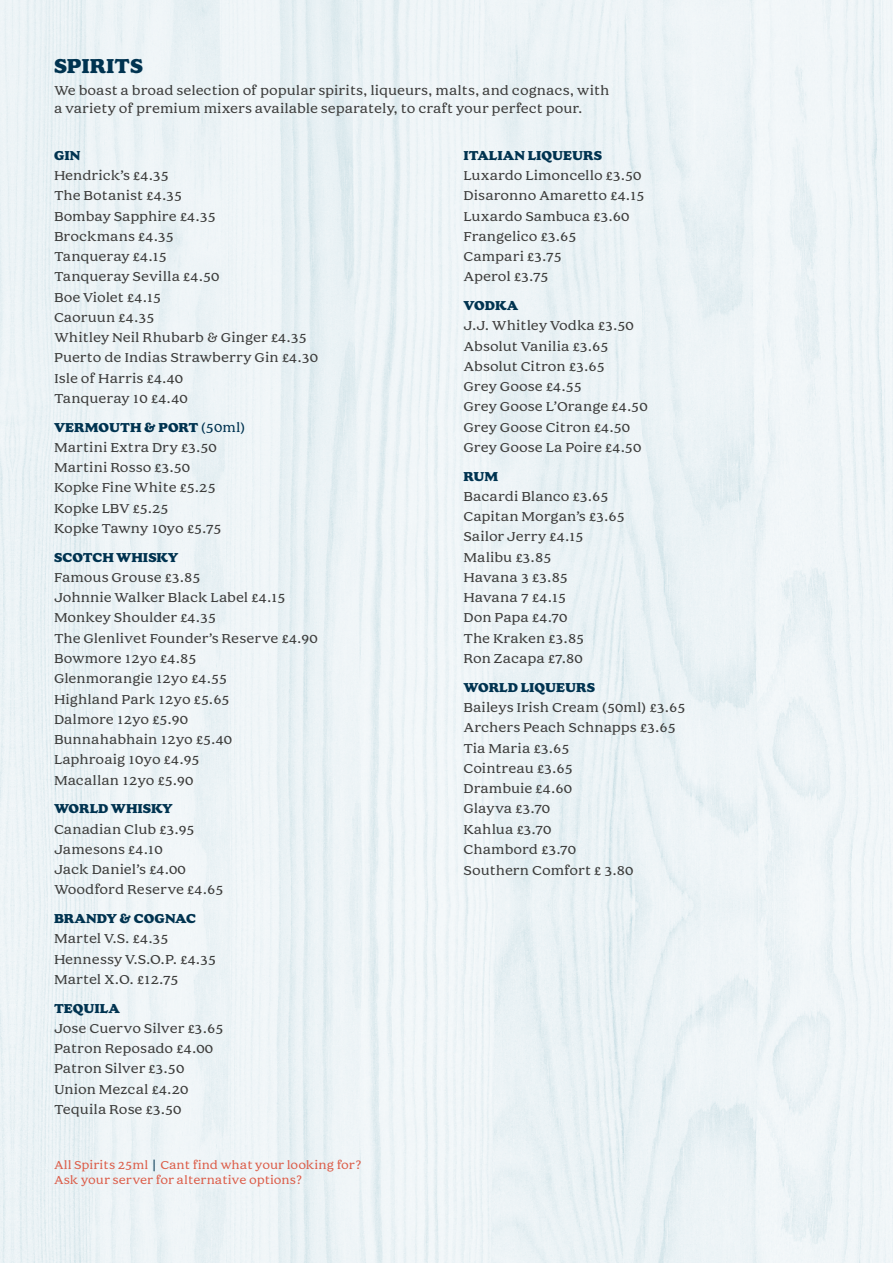
<style>
.page{position:relative;width:893px;height:1263px;background:#fff}
.page>*{position:absolute;margin:0;border:0;box-sizing:border-box;transform-origin:0 0}
.t1{font:800 21px "Cream";color:#003350}
.t2{font:13.5px/20.2px "Cream";color:#3c3c3b}
.t3{font:800 13.5px "Cream";color:#003350}
.t4{font:12px/15px "Cream";color:#dc5e4a}
.s1{font-weight:800;color:#003350}
.s2{color:#003350}
</style>
<div class="page">
<img style="left:0;top:0;width:893px;height:1263px">
<h1 class="t1" style="left:54px;top:54px;width:90px">SPIRITS</h1>
<p class="t2" style="left:54px;top:82px;width:557px;line-height:18px">We boast a broad selection of popular spirits, liqueurs, malts, and cognacs, with a variety of premium mixers available separately, to craft your perfect pour.</p>
<p class="t3" style="left:54px;top:148px;width:28px">GIN</p>
<p class="t2" style="left:54px;top:166px;width:265px">Hendrick’s £4.35<br>The Botanist £4.35<br>Bombay Sapphire £4.35<br>Brockmans £4.35<br>Tanqueray £4.15<br>Tanqueray Sevilla £4.50<br>Boe Violet £4.15<br>Caoruun £4.35<br>Whitley Neil Rhubarb &amp; Ginger £4.35<br>Puerto de Indias Strawberry Gin £4.30<br>Isle of Harris £4.40<br>Tanqueray 10 £4.40</p>
<p class="t2" style="left:54px;top:418px;width:193px"><span class="s1">VERMOUTH &amp; PORT</span> <span class="s2">(50ml)<br></span>Martini Extra Dry £3.50<br>Martini Rosso £3.50<br>Kopke Fine White £5.25<br>Kopke LBV £5.25<br>Kopke Tawny 10yo £5.75</p>
<p class="t3" style="left:54px;top:550px;width:126px">SCOTCH WHISKY</p>
<p class="t2" style="left:54px;top:568px;width:265px">Famous Grouse £3.85<br>Johnnie Walker Black Label £4.15<br>Monkey Shoulder £4.35<br>The Glenlivet Founder’s Reserve £4.90<br>Bowmore 12yo £4.85<br>Glenmorangie 12yo £4.55<br>Highland Park 12yo £5.65<br>Dalmore 12yo £5.90<br>Bunnahabhain 12yo £5.40<br>Laphroaig 10yo £4.95<br>Macallan 12yo £5.90</p>
<p class="t3" style="left:54px;top:801px;width:120px">WORLD WHISKY</p>
<p class="t2" style="left:54px;top:819px;width:171px">Canadian Club £3.95<br>Jamesons £4.10<br>Jack Daniel’s £4.00<br>Woodford Reserve £4.65</p>
<p class="t3" style="left:54px;top:911px;width:143px">BRANDY &amp; COGNAC</p>
<p class="t2" style="left:54px;top:929px;width:164px">Martel V.S. £4.35<br>Hennessy V.S.O.P. £4.35<br>Martel X.O. £12.75</p>
<p class="t3" style="left:54px;top:1000px;width:68px">TEQUILA</p>
<p class="t2" style="left:54px;top:1019px;width:171px">Jose Cuervo Silver £3.65<br>Patron Reposado £4.00<br>Patron Silver £3.50<br>Union Mezcal £4.20<br>Tequila Rose £3.50</p>
<p class="t4" style="left:54px;top:1158px;width:309px">All Spirits 25ml <span class="s2">|</span> Cant find what your looking for?<br>Ask your server for alternative options?</p>
<p class="t3" style="left:463px;top:148px;width:140px">ITALIAN LIQUEURS</p>
<p class="t2" style="left:463px;top:166px;width:182px">Luxardo Limoncello £3.50<br>Disaronno Amaretto £4.15<br>Luxardo Sambuca £3.60<br>Frangelico £3.65<br>Campari £3.75<br>Aperol £3.75</p>
<p class="t3" style="left:463px;top:298px;width:56px">VODKA</p>
<p class="t2" style="left:463px;top:316px;width:186px">J.J. Whitley Vodka £3.50<br>Absolut Vanilia £3.65<br>Absolut Citron £3.65<br>Grey Goose £4.55<br>Grey Goose L’Orange £4.50<br>Grey Goose Citron £4.50<br>Grey Goose La Poire £4.50</p>
<p class="t3" style="left:463px;top:469px;width:36px">RUM</p>
<p class="t2" style="left:463px;top:487px;width:163px">Bacardi Blanco £3.65<br>Capitan Morgan’s £3.65<br>Sailor Jerry £4.15<br>Malibu £3.85<br>Havana 3 £3.85<br>Havana 7 £4.15<br>Don Papa £4.70<br>The Kraken £3.85<br>Ron Zacapa £7.80</p>
<p class="t3" style="left:463px;top:680px;width:133px">WORLD LIQUEURS</p>
<p class="t2" style="left:463px;top:698px;width:223px">Baileys Irish Cream (50ml) £3.65<br>Archers Peach Schnapps £3.65<br>Tia Maria £3.65<br>Cointreau £3.65<br>Drambuie £4.60<br>Glayva £3.70<br>Kahlua £3.70<br>Chambord £3.70<br>Southern Comfort £ 3.80</p>
</div>
